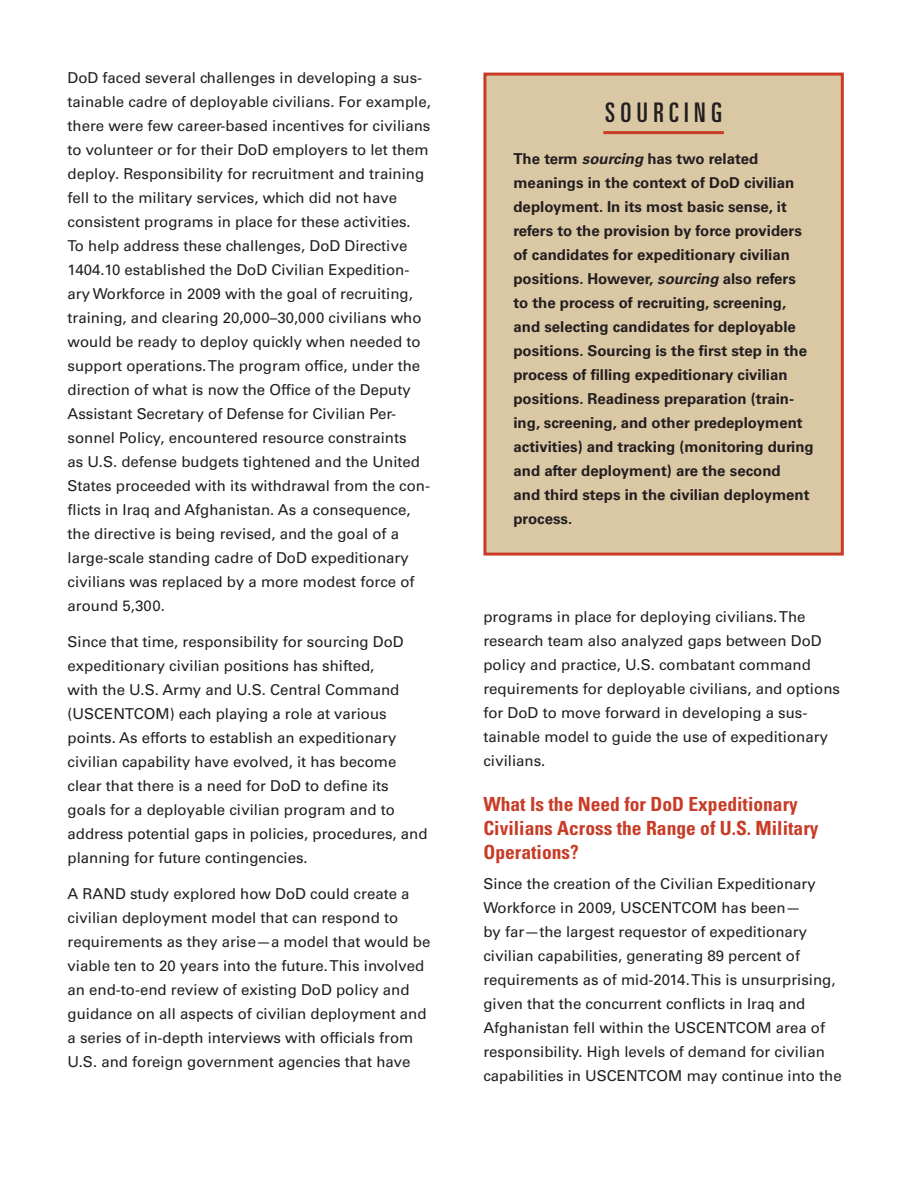
<style>
.page{position:relative;width:919px;height:1188px;background:#fff}
.page>*{position:absolute;margin:0;border:0;box-sizing:border-box;transform-origin:0 0}
.t1{font:ultra-condensed 27px "Univers LT Std";letter-spacing:.2em;color:#231f20}
.t2{font:700 condensed 19.5px/24px "Univers LT Std";color:#c83c27}
.t3{font:15px/24px "Univers LT Std";color:#231f20}
.t4{font:700 15px/24px "Univers LT Std";color:#231f20}
.s1{font-style:italic}
</style>
<div class="page">
<div style="left:484px;top:74px;width:357px;height:480px;background:#dac8a4"></div>
<hr style="left:603px;top:131px;width:120px;height:3px;background:#c83c27">
<div style="left:483px;top:73px;width:360px;height:483px;border:3px solid #c83c27"></div>
<p class="t3" style="left:67px;top:66px;width:365px">DoD faced several challenges in developing a sus&shy;tainable cadre of deployable civilians. For example, there were few career-based incentives for civilians to volunteer or for their DoD employers to let them deploy. Responsibility for recruitment and training fell to the military services, which did not have consistent programs in place for these activities.<br>To help address these challenges, DoD Directive 1404.10 established the DoD Civilian Expedition&shy;ary Workforce in 2009 with the goal of recruiting, training, and clearing 20,000–30,000 civilians who would be ready to deploy quickly when needed to support operations. The program office, under the direction of what is now the Office of the Deputy Assistant Secretary of Defense for Civilian Per&shy;sonnel Policy, encountered resource constraints<br>as U.S. defense budgets tightened and the United States proceeded with its withdrawal from the con&shy;flicts in Iraq and Afghanistan. As a consequence, the directive is being revised, and the goal of a large-scale standing cadre of DoD expeditionary civilians was replaced by a more modest force of around 5,300.</p>
<p class="t3" style="left:67px;top:630px;width:361px">Since that time, responsibility for sourcing DoD expeditionary civilian positions has shifted,<br>with the U.S. Army and U.S. Central Command (USCENTCOM) each playing a role at various points. As efforts to establish an expeditionary civilian capability have evolved, it has become clear that there is a need for DoD to define its goals for a deployable civilian program and to address potential gaps in policies, procedures, and planning for future contingencies.</p>
<p class="t3" style="left:67px;top:882px;width:364px">A RAND study explored how DoD could create a civilian deployment model that can respond to requirements as they arise—a model that would be viable ten to 20 years into the future. This involved an end-to-end review of existing DoD policy and guidance on all aspects of civilian deployment and a series of in-depth interviews with officials from U.S. and foreign government agencies that have</p>
<h1 class="t1" style="left:605px;top:97px;width:118px">SOURCING</h1>
<p class="t4" style="left:513px;top:147px;width:302px">The term <span class="s1">sourcing</span> has two related meanings in the context of DoD civilian deployment. In its most basic sense, it refers to the provision by force providers of candidates for expeditionary civilian positions. However, <span class="s1">sourcing</span> also refers to the process of recruiting, screening, and selecting candidates for deployable positions. Sourcing is the first step in the process of filling expeditionary civilian positions. Readiness preparation (train&shy;ing, screening, and other predeployment activities) and tracking (monitoring during and after deployment) are the second<br>and third steps in the civilian deployment process.</p>
<p class="t3" style="left:483px;top:604px;width:358px">programs in place for deploying civilians. The research team also analyzed gaps between DoD policy and practice, U.S. combatant command requirements for deployable civilians, and options for DoD to move forward in developing a sus&shy;tainable model to guide the use of expeditionary civilians.</p>
<h2 class="t2" style="left:483px;top:792px;width:336px">What Is the Need for DoD Expeditionary<br>Civilians Across the Range of U.S. Military<br>Operations?</h2>
<p class="t3" style="left:483px;top:871px;width:360px">Since the creation of the Civilian Expeditionary Workforce in 2009, USCENTCOM has been—<br>by far—the largest requestor of expeditionary civilian capabilities, generating 89 percent of requirements as of mid-2014. This is unsurprising, given that the concurrent conflicts in Iraq and Afghanistan fell within the USCENTCOM area of responsibility. High levels of demand for civilian capabilities in USCENTCOM may continue into the</p>
</div>
